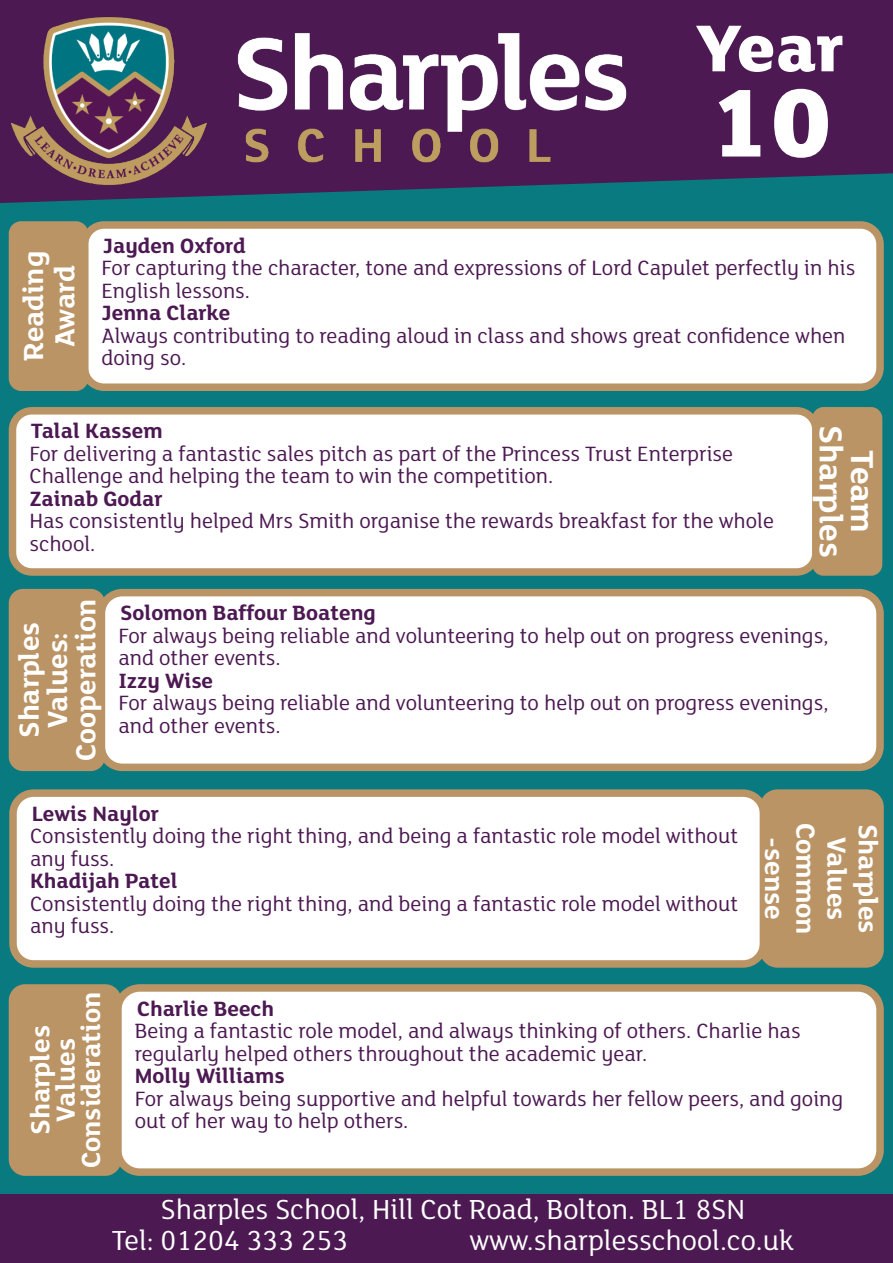
<style>
.page{position:relative;width:893px;height:1263px;background:#4c1952}
.page>*{position:absolute;margin:0;border:0;box-sizing:border-box;transform-origin:0 0}
.t1{font:800 105px "FS Lola";color:#fff}
.t2{font:800 72px "FS Lola";color:#fff}
.t3{font:700 34.5px/31.2px "FS Lola";color:#fff;text-align:center}
.t4{font:30px/31.2px "FS Lola";color:#fff}
.t5{font:700 30px/28.2px "FS Lola";color:#fff;text-align:center}
.t6{font:700 28.5px/31.2px "FS Lola";color:#fff;text-align:center}
.t7{font:22.5px/22.5px "FS Lola";color:#4c1952}
.t8{font:700 22.5px "FS Lola";color:#4c1952}
</style>
<div class="page">
<div style="left:0;top:213px;width:893px;height:980px;background:#097a80"></div>
<svg style="left:0;top:173px;width:893px;height:208px;fill:#097a80"></svg>
<img style="left:0;top:17px;width:634px;height:172px">
<div style="left:81px;top:221px;width:803px;height:170px;background:#fff;border:8px solid #bb9466;border-radius:19px"></div>
<div style="left:9px;top:221px;width:79px;height:170px;background:#bb9466;border:8px solid #bb9466;border-radius:9px"></div>
<div style="left:114px;top:984px;width:770px;height:192px;background:#fff;border:8px solid #bb9466;border-radius:22px"></div>
<div style="left:9px;top:984px;width:112px;height:192px;background:#bb9466;border:8px solid #bb9466;border-radius:13px"></div>
<div style="left:9px;top:789px;width:758px;height:179px;background:#fff;border:8px solid #bb9466;border-radius:20px"></div>
<div style="left:760px;top:789px;width:124px;height:179px;background:#bb9466;border:8px solid #bb9466;border-radius:14px"></div>
<div style="left:98px;top:589px;width:786px;height:182px;background:#fff;border:8px solid #bb9466;border-radius:21px"></div>
<div style="left:9px;top:589px;width:96px;height:182px;background:#bb9466;border:8px solid #bb9466;border-radius:11px"></div>
<div style="left:9px;top:407px;width:811px;height:169px;background:#fff;border:8px solid #bb9466;border-radius:19px"></div>
<div style="left:812px;top:407px;width:70px;height:169px;background:#bb9466;border:8px solid #bb9466;border-radius:8px"></div>
<h2 class="t2" style="left:696px;top:17px;width:150px">Year</h2>
<h1 class="t1" style="left:708px;top:78px;width:125px">10</h1>
<h3 class="t5" style="left:22px;top:361px;width:112px;rotate:-90deg">Reading</h3>
<h3 class="t5" style="left:53px;top:347px;width:84px;rotate:-90deg">Award</h3>
<p class="t8" style="left:103px;top:236px;width:144px">Jayden Oxford</p>
<p class="t7" style="left:102px;top:258px;width:755px">For capturing the character, tone and expressions of Lord Capulet perfectly in his<br>English lessons.</p>
<p class="t8" style="left:102px;top:303px;width:130px">Jenna Clarke</p>
<p class="t7" style="left:102px;top:326px;width:745px">Always contributing to reading aloud in class and shows great confidence when</p>
<p class="t7" style="left:102px;top:348px;width:86px">doing so.</p>
<p class="t8" style="left:31px;top:421px;width:133px">Talal Kassem</p>
<p class="t7" style="left:30px;top:444px;width:705px">For delivering a fantastic sales pitch as part of the Princess Trust Enterprise<br>Challenge and helping the team to win the competition.</p>
<p class="t8" style="left:30px;top:489px;width:135px">Zainab Godar</p>
<p class="t7" style="left:30px;top:511px;width:746px">Has consistently helped Mrs Smith organise the rewards breakfast for the whole school.</p>
<h3 class="t3" style="left:875px;top:425px;width:134px;rotate:90deg">Team<br>Sharples</h3>
<h3 class="t5" style="left:74px;top:761px;width:163px;rotate:-90deg">Cooperation</h3>
<h3 class="t5" style="left:17px;top:738px;width:117px;rotate:-90deg">Sharples<br>Values:</h3>
<p class="t8" style="left:120px;top:603px;width:257px">Solomon Baffour Boateng</p>
<p class="t7" style="left:118px;top:626px;width:712px">For always being reliable and volunteering to help out on progress evenings, and other events.</p>
<p class="t8" style="left:118px;top:671px;width:96px">Izzy Wise</p>
<p class="t7" style="left:118px;top:693px;width:712px">For always being reliable and volunteering to help out on progress evenings,</p>
<p class="t7" style="left:118px;top:716px;width:164px">and other events.</p>
<p class="t8" style="left:32px;top:804px;width:129px">Lewis Naylor</p>
<p class="t7" style="left:30px;top:826px;width:709px">Consistently doing the right thing, and being a fantastic role model without any fuss.</p>
<p class="t8" style="left:30px;top:871px;width:149px">Khadijah Patel</p>
<p class="t7" style="left:30px;top:894px;width:709px">Consistently doing the right thing, and being a fantastic role model without any fuss.</p>
<p class="t6" style="left:881px;top:822px;width:113px;rotate:90deg">Sharples<br>Values<br>Common -sense</p>
<p class="t6" style="left:77px;top:1168px;width:178px;rotate:-90deg">Consideration</p>
<p class="t6" style="left:30px;top:1135px;width:111px;line-height:25.2px;rotate:-90deg">Sharples<br>Values</p>
<p class="t8" style="left:137px;top:999px;width:139px">Charlie Beech</p>
<p class="t7" style="left:135px;top:1021px;width:667px">Being a fantastic role model, and always thinking of others. Charlie has regularly helped others throughout the academic year.</p>
<p class="t8" style="left:135px;top:1066px;width:151px">Molly Williams</p>
<p class="t7" style="left:135px;top:1089px;width:710px">For always being supportive and helpful towards her fellow peers, and going</p>
<p class="t7" style="left:135px;top:1111px;width:275px">out of her way to help others.</p>
<h3 class="t4" style="left:112px;top:1196px;width:635px;text-indent:49px">Sharples School, Hill Cot Road, Bolton. BL1 8SN<br>Tel: 01204 333 253</h3>
<h3 class="t4" style="left:469px;top:1227px;width:326px">www.sharplesschool.co.uk</h3>
</div>
